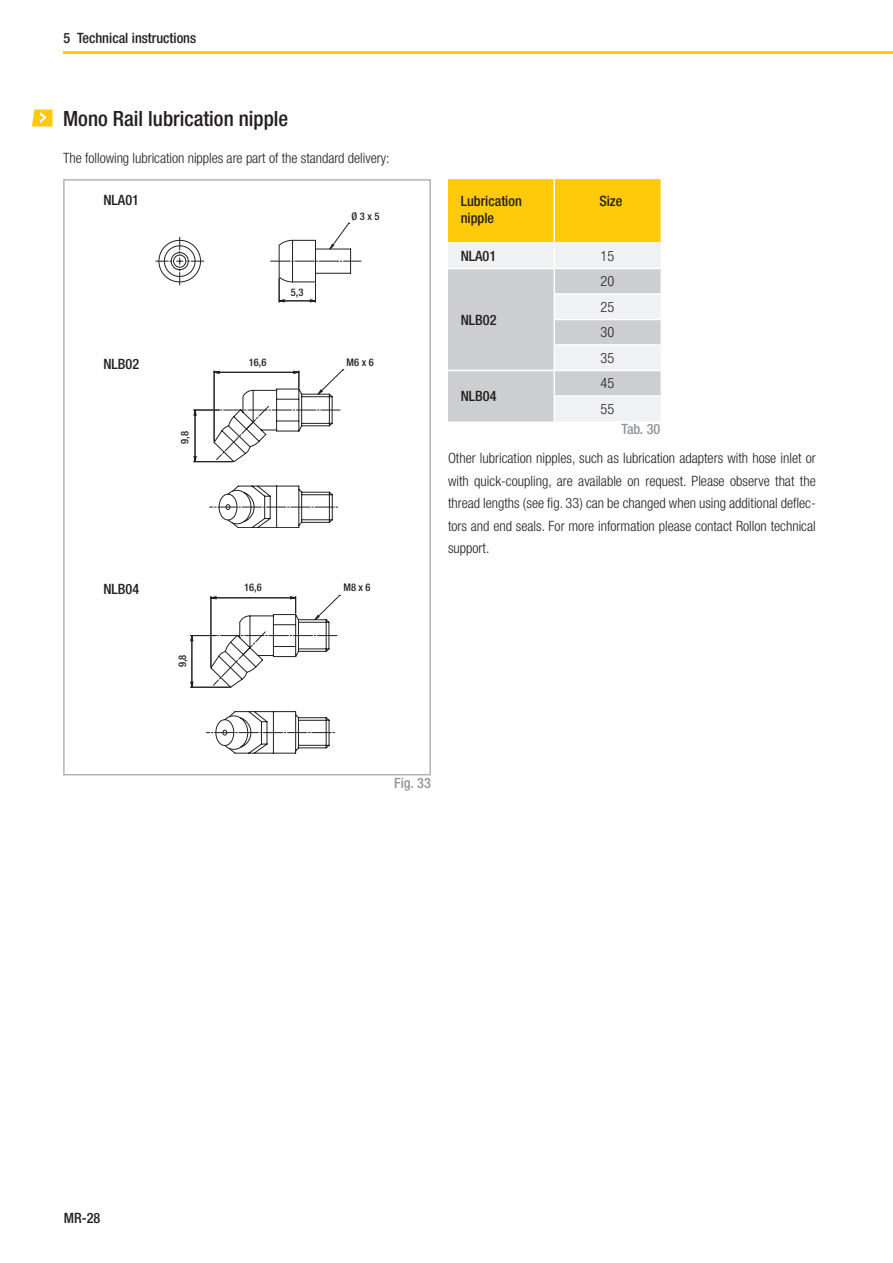
<style>
.page{position:relative;width:893px;height:1263px;background:#fff}
.page>*{position:absolute;margin:0;border:0;box-sizing:border-box;transform-origin:0 0}
.t1{font:500 condensed 21px "Helvetica Neue LT Std";color:#231f20}
.t2{font:300 condensed 14.25px/22.5px "Helvetica Neue LT Std";color:#231f20;text-align:justify}
.t3{font:500 condensed 14.25px/17.1px "Helvetica Neue LT Std";color:#231f20}
.t4{font:500 condensed 14.25px "Helvetica Neue LT Std";color:#939598}
.t5{font:500 condensed 10.5px "Helvetica Neue LT Std";color:#231f20}
</style>
<div class="page">
<hr style="left:64px;top:51px;width:829px;height:3px;background:#feca0a">
<div style="left:63px;top:179px;width:368px;height:596px;border:2px solid #b2b3b7"></div>
<svg style="left:448px;top:179px;width:213px;height:242px"></svg>
<hr style="left:553px;top:179px;width:2px;height:63px;background:#fff">
<hr style="left:448px;top:242px;width:106px;height:2px;background:#fff">
<hr style="left:554px;top:242px;width:107px;height:2px;background:#fff">
<hr style="left:553px;top:244px;width:2px;height:24px;background:#fff">
<hr style="left:448px;top:268px;width:106px;height:1px;background:#fff">
<hr style="left:554px;top:268px;width:107px;height:1px;background:#fff">
<hr style="left:553px;top:269px;width:2px;height:24px;background:#fff">
<hr style="left:553px;top:293px;width:108px;height:2px;background:#fff">
<hr style="left:553px;top:295px;width:2px;height:24px;background:#fff">
<hr style="left:553px;top:319px;width:108px;height:1px;background:#fff">
<hr style="left:553px;top:320px;width:2px;height:24px;background:#fff">
<hr style="left:553px;top:344px;width:108px;height:2px;background:#fff">
<hr style="left:553px;top:346px;width:2px;height:24px;background:#fff">
<hr style="left:448px;top:370px;width:106px;height:1px;background:#fff">
<hr style="left:554px;top:370px;width:107px;height:1px;background:#fff">
<hr style="left:553px;top:371px;width:2px;height:24px;background:#fff">
<hr style="left:553px;top:395px;width:108px;height:2px;background:#fff">
<hr style="left:553px;top:397px;width:2px;height:24px;background:#fff">
<svg style="left:156px;top:223px;width:205px;height:79px"></svg>
<svg style="left:194px;top:369px;width:149px;height:159px"></svg>
<svg style="left:190px;top:595px;width:150px;height:158px"></svg>
<svg style="left:32px;top:109px;width:21px;height:18px"></svg>
<p class="t3" style="left:64px;top:29px;width:134px">5 Technical instructions</p>
<h1 class="t1" style="left:63px;top:106px;width:227px">Mono Rail lubrication nipple</h1>
<p class="t2" style="left:63px;top:147px;width:328px">The following lubrication nipples are part of the standard delivery:</p>
<p class="t3" style="left:103px;top:192px;width:37px">NLA01</p>
<p class="t3" style="left:461px;top:193px;width:63px">Lubrication nipple</p>
<p class="t3" style="left:599px;top:193px;width:24px">Size</p>
<p class="t3" style="left:461px;top:247px;width:37px">NLA01</p>
<p class="t2" style="left:601px;top:244px;width:15px">15</p>
<p class="t5" style="left:352px;top:210px;width:29px">Ø 3 x 5</p>
<p class="t3" style="left:103px;top:356px;width:37px">NLB02</p>
<p class="t5" style="left:179px;top:444px;width:14px;rotate:-90deg">9,8</p>
<p class="t3" style="left:103px;top:581px;width:37px">NLB04</p>
<p class="t5" style="left:176px;top:667px;width:14px;rotate:-90deg">9,8</p>
<p class="t5" style="left:249px;top:356px;width:19px">16,6</p>
<p class="t5" style="left:291px;top:286px;width:14px">5,3</p>
<p class="t5" style="left:347px;top:356px;width:29px">M6 x 6</p>
<p class="t5" style="left:244px;top:581px;width:19px">16,6</p>
<p class="t5" style="left:343px;top:581px;width:29px">M8 x 6</p>
<p class="t3" style="left:461px;top:311px;width:37px">NLB02</p>
<p class="t3" style="left:461px;top:387px;width:37px">NLB04</p>
<p class="t2" style="left:601px;top:268px;width:15px;line-height:25.5px">20<br>25<br>30<br>35</p>
<p class="t2" style="left:601px;top:370px;width:15px;line-height:25.5px">45<br>55</p>
<p class="t4" style="left:621px;top:420px;width:40px">Tab. 30</p>
<p class="t2" style="left:448px;top:447px;width:369px">Other lubrication nipples, such as lubrication adapters with hose inlet or with quick-coupling, are available on request. Please observe that the thread lengths (see fig. 33) can be changed when using additional deflec&shy;tors and end seals. For more information please contact Rollon technical support.</p>
<p class="t4" style="left:394px;top:774px;width:38px">Fig. 33</p>
<p class="t3" style="left:64px;top:1210px;width:38px">MR-28</p>
</div>
